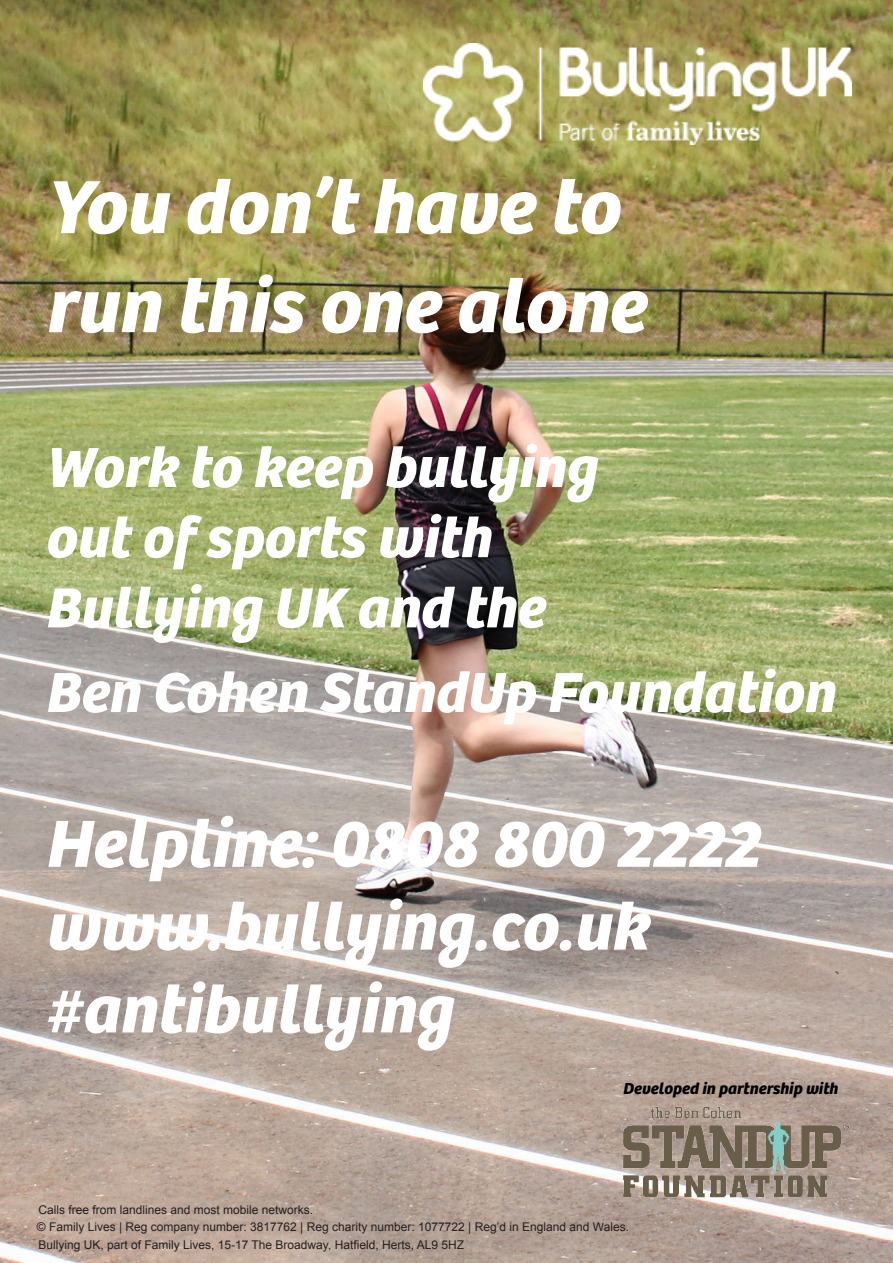
<style>
.page{position:relative;width:893px;height:1263px;background:#fff}
.page>*{position:absolute;margin:0;border:0;box-sizing:border-box;transform-origin:0 0}
.t1{font:italic 700 78px "Bree";color:#fff}
.t2{font:italic 700 69px "Bree";color:#fff}
.t3{font:italic 700 58.5px "Bree";color:#fff}
.Main_para{font:italic 700 16.5px "Bree";color:#000}
.Main_para-2{font:12px "Arial";color:#231f20}
</style>
<div class="page">
<img style="left:0;top:0;width:893px;height:1263px">
<img style="left:424px;top:43px;width:427px;height:101px">
<img style="left:595px;top:1075px;width:272px;height:166px">
<p class="t1" style="left:45px;top:161px;width:575px">You don’t have to</p>
<p class="t1" style="left:45px;top:260px;width:601px">run this one alone</p>
<p class="t3" style="left:45px;top:433px;width:553px">Work to keep bullying</p>
<p class="t3" style="left:45px;top:503px;width:447px">out of sports with</p>
<p class="t3" style="left:45px;top:573px;width:501px">Bullying UK and the</p>
<p class="t3" style="left:45px;top:658px;width:791px">Ben Cohen StandUp Foundation</p>
<p class="t2" style="left:45px;top:803px;width:716px">Helpline: 0808 800 2222</p>
<p class="t2" style="left:45px;top:886px;width:604px">www.bullying.co.uk</p>
<p class="t2" style="left:45px;top:969px;width:409px">#antibullying</p>
<p class="Main_para-2" style="left:38px;top:1202px;width:276px">Calls free from landlines and most mobile networks.</p>
<p class="Main_para" style="left:623px;top:1078px;width:216px">Developed in partnership with</p>
<p class="Main_para-2" style="left:37px;top:1219px;width:594px">© Family Lives | Reg company number: 3817762 | Reg charity number: 1077722 | Reg’d in England and Wales.</p>
<p class="Main_para-2" style="left:38px;top:1237px;width:427px">Bullying UK, part of Family Lives, 15-17 The Broadway, Hatfield, Herts, AL9 5HZ</p>
</div>
